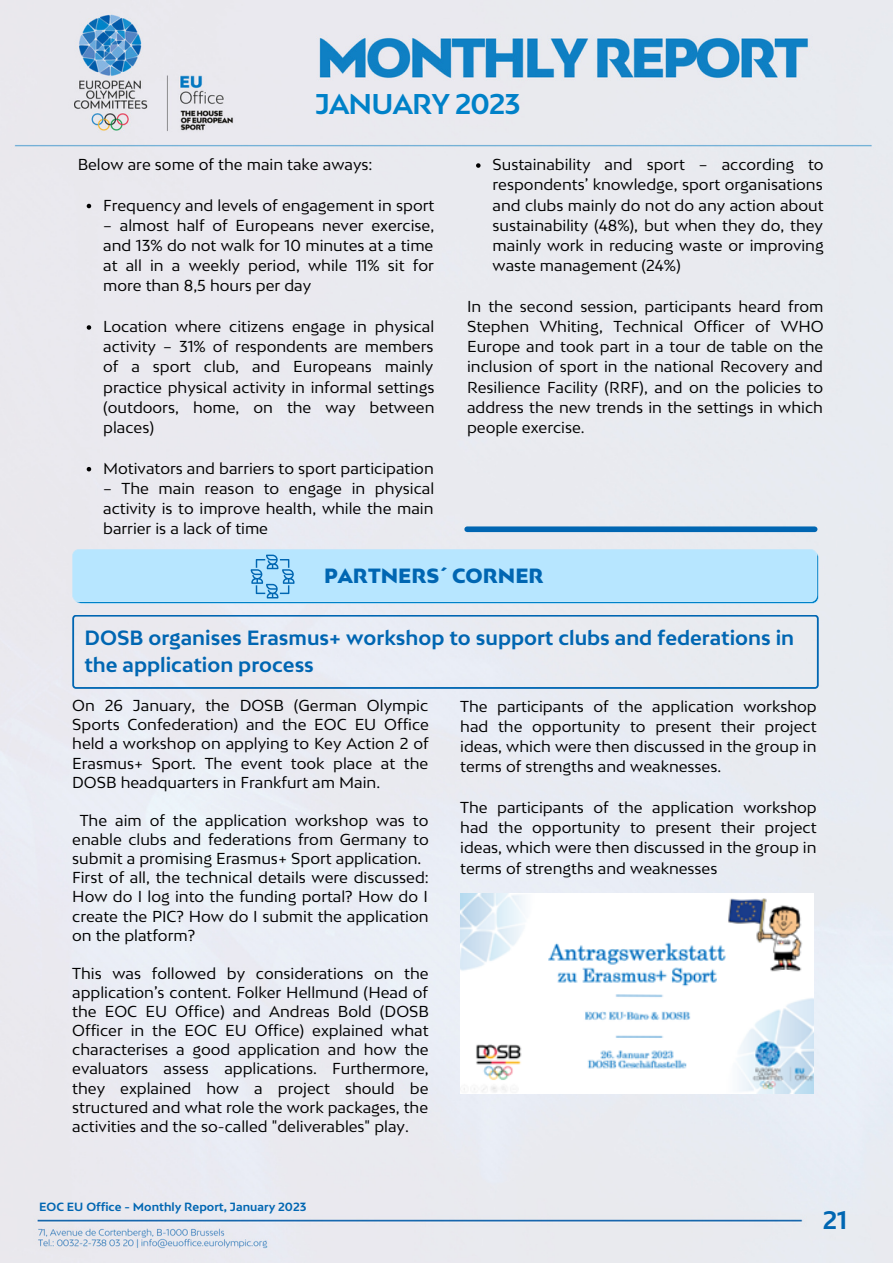
<style>
.page{position:relative;width:893px;height:1264px;background:#fff}
.page>*{position:absolute;margin:0;border:0;box-sizing:border-box;transform-origin:0 0}
.t1{font:700 27px "Bw Mitga";letter-spacing:-.03em;color:#0081c8}
.t2{font:700 24px "Bw Mitga";color:#0066b2}
.t3{font:700 19.5px/27px "Bw Mitga";color:#0066b2}
.t4{font:900 19.5px "Bw Mitga";color:#0066b2}
.t5{font:15px/20.2px "Bw Mitga";color:#000;text-align:justify}
.t6{font:700 11.25px "Bw Mitga";color:#0066b2}
</style>
<div class="page">
<div style="left:0;top:0;width:892px;height:1262px;background:#e9eaef"></div>
<div style="left:467px;top:526px;width:347px;height:6px;background:#0066b2"></div>
<svg style="left:87px;top:204px;width:4px;height:4px"></svg>
<svg style="left:87px;top:325px;width:4px;height:5px"></svg>
<svg style="left:87px;top:467px;width:4px;height:4px"></svg>
<svg style="left:72px;top:549px;width:746px;height:54px;background:#b2e2fc"></svg>
<div style="left:72px;top:614px;width:746px;height:74px;background:#e9ebf0"></div>
<img style="left:460px;top:893px;width:353px;height:200px">
<svg style="left:476px;top:163px;width:4px;height:5px"></svg>
<h1 class="t1" style="left:315px;top:88px;width:207px">JANUARY 2023</h1>
<p class="t5" style="left:78px;top:154px;width:296px">Below are some of the main take aways:</p>
<p class="t5" style="left:103px;top:195px;width:333px">Frequency and levels of engagement in sport</p>
<p class="t5" style="left:103px;top:215px;width:332px">– almost half of Europeans never exercise, and 13% do not walk for 10 minutes at a time at all in a weekly period, while 11% sit for more than 8,5 hours per day</p>
<p class="t5" style="left:103px;top:316px;width:333px">Location where citizens engage in physical activity – 31% of respondents are members of a sport club, and Europeans mainly practice physical activity in informal settings (outdoors, home, on the way between places)</p>
<p class="t5" style="left:103px;top:458px;width:332px">Motivators and barriers to sport participation</p>
<p class="t5" style="left:103px;top:478px;width:332px">– The main reason to engage in physical activity is to improve health, while the main barrier is a lack of time</p>
<p class="t5" style="left:492px;top:154px;width:333px">Sustainability and sport – according to respondents’ knowledge, sport organisations and clubs mainly do not do any action about sustainability (48%), but when they do, they mainly work in reducing waste or improving waste management (24%)</p>
<p class="t5" style="left:467px;top:296px;width:358px">In the second session, participants heard from Stephen Whiting, Technical Officer of WHO Europe and took part in a tour de table on the inclusion of sport in the national Recovery and Resilience Facility (RRF), and on the policies to address the new trends in the settings in which people exercise.</p>
<h3 class="t4" style="left:324px;top:564px;width:221px">PARTNERS´ CORNER</h3>
<h3 class="t3" style="left:84px;top:624px;width:711px">DOSB organises Erasmus+ workshop to support clubs and federations in the application process</h3>
<p class="t5" style="left:72px;top:696px;width:358px;line-height:19px">On 26 January, the DOSB (German Olympic Sports Confederation) and the EOC EU Office held a workshop on applying to Key Action 2 of Erasmus+ Sport. The event took place at the DOSB headquarters in Frankfurt am Main.</p>
<p class="t5" style="left:72px;top:810px;width:358px;line-height:19px;text-align:left;text-indent:7px">The aim of the application workshop was to enable clubs and federations from Germany to submit a promising Erasmus+ Sport application.<br>First of all, the technical details were discussed:<br>How do I log into the funding portal? How do I create the PIC? How do I submit the application on the platform?</p>
<p class="t5" style="left:72px;top:963px;width:358px;line-height:19px">This was followed by considerations on the application’s content. Folker Hellmund (Head of the EOC EU Office) and Andreas Bold (DOSB Officer in the EOC EU Office) explained what characterises a good application and how the evaluators assess applications. Furthermore, they explained how a project should be structured and what role the work packages, the activities and the so-called "deliverables" play.</p>
<p class="t6" style="left:39px;top:1199px;width:269px">EOC EU Office - Monthly Report, January 2023</p>
<p class="t5" style="left:460px;top:695px;width:358px">The participants of the application workshop had the opportunity to present their project ideas, which were then discussed in the group in terms of strengths and weaknesses.</p>
<p class="t5" style="left:460px;top:797px;width:358px">The participants of the application workshop had the opportunity to present their project ideas, which were then discussed in the group in terms of strengths and weaknesses</p>
<h2 class="t2" style="left:822px;top:1205px;width:26px">21</h2>
</div>
